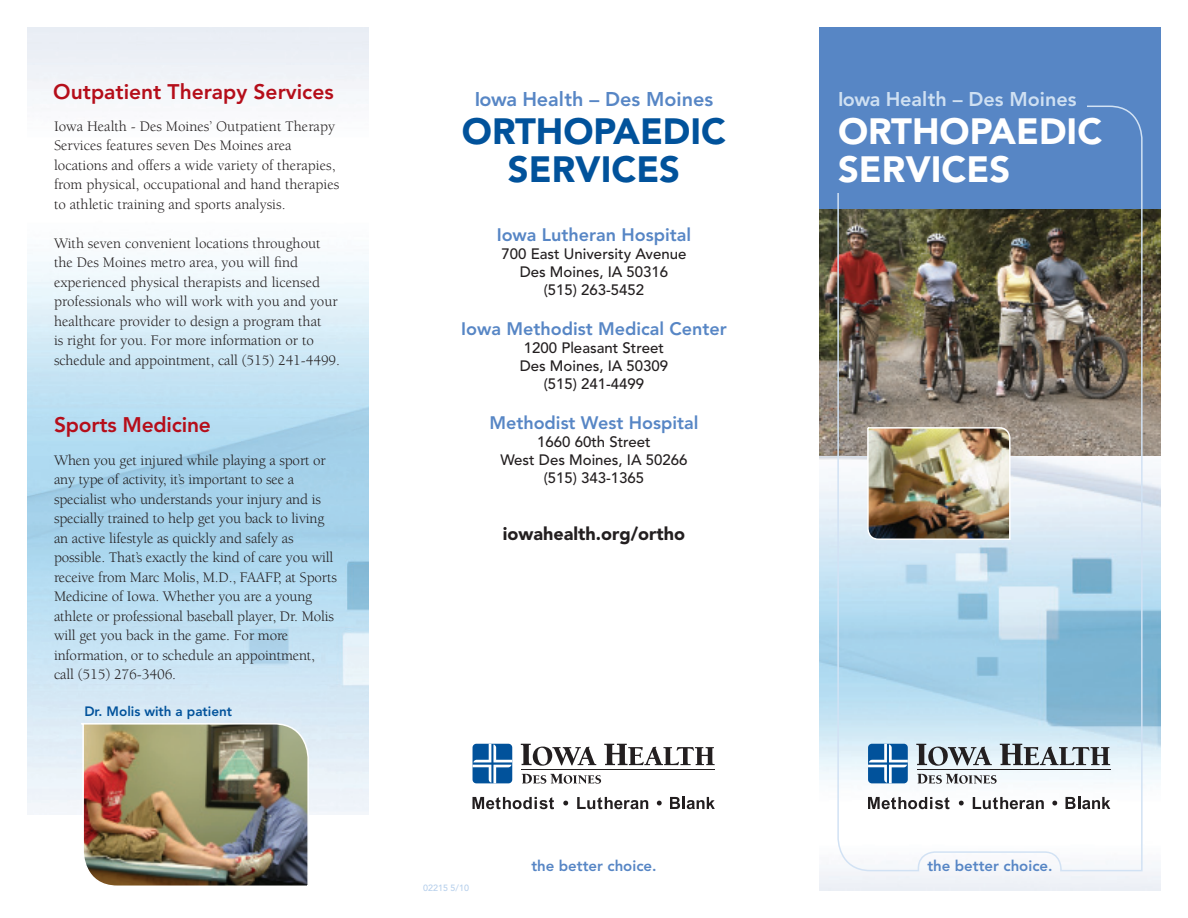
<style>
.page{position:relative;width:1188px;height:918px;background:#fff}
.page>*{position:absolute;margin:0;border:0;box-sizing:border-box;transform-origin:0 0}
.t1{font:900 36.3px/38px "Avenir";color:#fff}
.t2{font:900 36.3px/38px "Avenir";color:#01529b;text-align:center}
.t3{font:800 21px "Avenir";color:#b50e1a}
.t4{font:800 19.8px "Avenir";color:#cfe0f2}
.t5{font:800 19.8px "Avenir";color:#5786c5}
.t6{font:800 18px "Avenir";color:#5786c5}
.t7{font:900 18px "Avenir";color:#231f20}
.t8{font:15px/19.5px "Berkeley";letter-spacing:-.005em;color:#231f20}
.t9{font:500 15px/18px "Avenir";color:#231f20;text-align:center}
.t10{font:800 15px "Avenir";color:#5786c5}
.t11{font:800 13.5px "Avenir";color:#01529b}
.t12{font:500 9px "Avenir";color:#b7d0ec}
</style>
<div class="page">
<img style="left:819px;top:438px;width:342px;height:453px">
<div style="left:819px;top:27px;width:342px;height:265px;background:#5786c5"></div>
<img style="left:820px;top:209px;width:341px;height:247px">
<img style="left:837px;top:105px;width:306px;height:767px">
<div style="left:832px;top:83px;width:255px;height:110px;background:#5786c5"></div>
<img style="left:866px;top:426px;width:145px;height:115px">
<svg style="left:522px;top:774px;width:79px;height:10px"></svg>
<svg style="left:473px;top:744px;width:39px;height:39px"></svg>
<svg style="left:521px;top:744px;width:75px;height:22px"></svg>
<svg style="left:604px;top:744px;width:111px;height:21px"></svg>
<hr style="left:522px;top:769px;width:193px;height:1px;background:#231f20">
<svg style="left:472px;top:797px;width:82px;height:12px"></svg>
<svg style="left:563px;top:801px;width:5px;height:4px"></svg>
<svg style="left:577px;top:797px;width:71px;height:12px"></svg>
<svg style="left:657px;top:801px;width:5px;height:4px"></svg>
<svg style="left:670px;top:797px;width:45px;height:12px"></svg>
<img style="left:80px;top:722px;width:230px;height:164px">
<h2 class="t3" style="left:53px;top:80px;width:282px">Outpatient Therapy Services</h2>
<p class="t8" style="left:54px;top:117px;width:287px">Iowa Health - Des Moines’ Outpatient Therapy Services features seven Des Moines area locations and offers a wide variety of therapies, from physical, occupational and hand therapies to athletic training and sports analysis.</p>
<p class="t8" style="left:54px;top:234px;width:288px">With seven convenient locations throughout the Des Moines metro area, you will find experienced physical therapists and licensed professionals who will work with you and your healthcare provider to design a program that<br>is right for you. For more information or to schedule and appointment, call (515) 241-4499.</p>
<h2 class="t3" style="left:54px;top:412px;width:158px">Sports Medicine</h2>
<p class="t8" style="left:54px;top:450px;width:284px">When you get injured while playing a sport or any type of activity, it’s important to see a specialist who understands your injury and is specially trained to help get you back to living an active lifestyle as quickly and safely as possible. That’s exactly the kind of care you will receive from Marc Molis, M.D., FAAFP, at Sports Medicine of Iowa. Whether you are a young athlete or professional baseball player, Dr. Molis will get you back in the game. For more information, or to schedule an appointment, call (515) 276-3406.</p>
<p class="t11" style="left:84px;top:703px;width:149px">Dr. Molis with a patient</p>
<h3 class="t5" style="left:475px;top:87px;width:240px">Iowa Health – Des Moines</h3>
<h1 class="t2" style="left:462px;top:112px;width:266px">ORTHOPAEDIC<br>SERVICES</h1>
<p class="t6" style="left:497px;top:224px;width:196px">Iowa Lutheran Hospital</p>
<p class="t9" style="left:501px;top:246px;width:187px">700 East University Avenue<br>Des Moines, IA 50316 (515) 263-5452</p>
<p class="t6" style="left:461px;top:318px;width:267px">Iowa Methodist Medical Center</p>
<p class="t9" style="left:520px;top:339px;width:150px">1200 Pleasant Street<br>Des Moines, IA 50309 (515) 241-4499</p>
<p class="t6" style="left:489px;top:412px;width:211px">Methodist West Hospital</p>
<p class="t9" style="left:500px;top:433px;width:189px">1660 60th Street<br>West Des Moines, IA 50266 (515) 343-1365</p>
<p class="t7" style="left:503px;top:523px;width:184px">iowahealth.org/ortho</p>
<p class="t12" style="left:423px;top:883px;width:48px">02215 5/10</p>
<p class="t10" style="left:531px;top:856px;width:127px">the better choice.</p>
<h3 class="t4" style="left:838px;top:87px;width:240px">Iowa Health – Des Moines</h3>
<h1 class="t1" style="left:838px;top:112px;width:266px">ORTHOPAEDIC<br>SERVICES</h1>
<p class="t10" style="left:927px;top:856px;width:127px">the better choice.</p>
</div>
